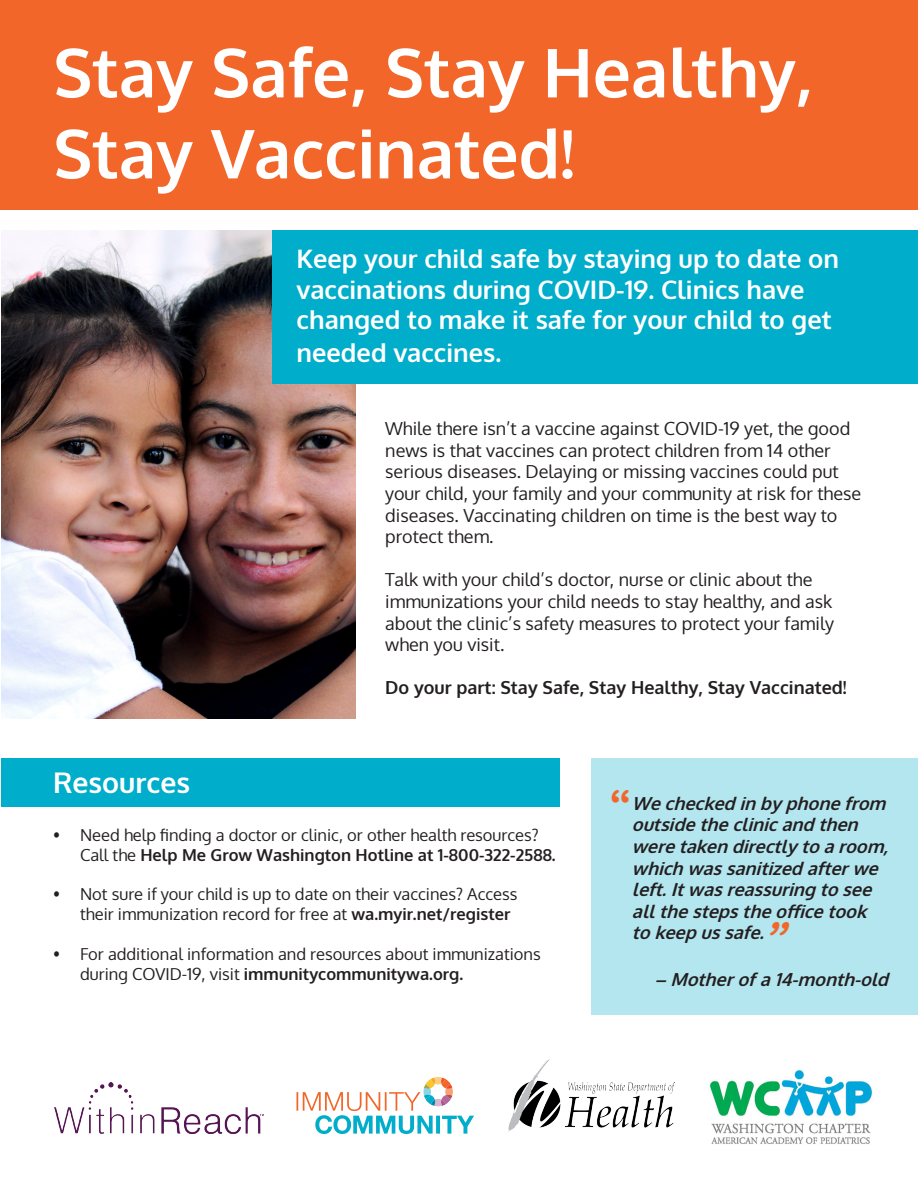
<style>
.page{position:relative;width:918px;height:1188px;background:#fff}
.page>*{position:absolute;margin:0;border:0;box-sizing:border-box;transform-origin:0 0}
.t1{font:700 67.5px/81px "Oxygen";color:#fff}
.t2{font:italic 45px "Arial Rounded MT Bold";color:#f2662a}
.t3{font:45px "Arial Rounded MT Bold";color:#f2662a}
.t4{font:700 28.5px "Oxygen";color:#fff}
.t5{font:700 25.5px/31.2px "Oxygen";color:#fff}
.t6{font:18px/21.6px "Oxygen";color:#231f20}
.t7{font:italic 700 18px/21.6px "Oxygen";color:#231f20}
.t8{font:700 18px "Oxygen";color:#231f20}
.t9{font:16.5px/19.8px "Oxygen";color:#231f20}
.s1{font-weight:700}
</style>
<div class="page">
<div style="left:0;top:0;width:918px;height:210px;background:#f2662a"></div>
<img style="left:1px;top:231px;width:354px;height:487px">
<div style="left:273px;top:231px;width:645px;height:153px;background:#00adca"></div>
<div style="left:591px;top:758px;width:327px;height:256px;background:#b3e6ef"></div>
<div style="left:1px;top:758px;width:559px;height:49px;background:#00adca"></div>
<img style="left:509px;top:1059px;width:166px;height:72px">
<svg style="left:296px;top:1077px;width:178px;height:57px"></svg>
<img style="left:709px;top:1070px;width:164px;height:74px">
<img style="left:54px;top:1082px;width:210px;height:52px">
<p class="t1" style="left:53px;top:34px;width:761px">Stay Safe, Stay Healthy,<br>Stay Vaccinated!</p>
<p class="t5" style="left:297px;top:244px;width:544px">Keep your child safe by staying up to date on vaccinations during COVID-19. Clinics have changed to make it safe for your child to get needed vaccines.</p>
<p class="t6" style="left:385px;top:418px;width:467px">While there isn’t a vaccine against COVID-19 yet, the good news is that vaccines can protect children from 14 other</p>
<p class="t6" style="left:385px;top:461px;width:455px">serious diseases. Delaying or missing vaccines could put</p>
<p class="t6" style="left:385px;top:483px;width:477px">your child, your family and your community at risk for these</p>
<p class="t6" style="left:385px;top:504px;width:454px">diseases. Vaccinating children on time is the best way to</p>
<p class="t6" style="left:385px;top:526px;width:110px">protect them.</p>
<p class="t6" style="left:385px;top:569px;width:429px">Talk with your child’s doctor, nurse or clinic about the</p>
<p class="t6" style="left:385px;top:591px;width:449px">immunizations your child needs to stay healthy, and ask</p>
<p class="t6" style="left:385px;top:612px;width:450px">about the clinic’s safety measures to protect your family</p>
<p class="t6" style="left:385px;top:634px;width:121px">when you visit.</p>
<p class="t8" style="left:385px;top:677px;width:463px">Do your part: Stay Safe, Stay Healthy, Stay Vaccinated!</p>
<p class="t4" style="left:53px;top:765px;width:139px">Resources</p>
<p class="t9" style="left:80px;top:825px;width:477px;text-indent:-27px">• Need help finding a doctor or clinic, or other health resources?<br>Call the <span class="s1">Help Me Grow Washington Hotline at 1-800-322-2588.</span></p>
<p class="t9" style="left:80px;top:885px;width:439px;text-indent:-27px">• Not sure if your child is up to date on their vaccines? Access their immunization record for free at <span class="s1">wa.myir.net/register</span></p>
<p class="t9" style="left:80px;top:944px;width:462px;text-indent:-27px">• For additional information and resources about immunizations during COVID-19, visit <span class="s1">immunitycommunitywa.org.</span></p>
<p class="t3" style="left:610px;top:781px;width:22px">“</p>
<p class="t7" style="left:632px;top:793px;width:264px">Wecheckedinbyphonefrom outsidetheclinicandthen weretakendirectlytoaroom, whichwassanitizedafterwe left.Itwasreassuringtosee allthestepstheofficetook tokeepussafe.</p>
<p class="t7" style="left:655px;top:969px;width:241px">–Motherofa14-month-old</p>
<p class="t2" style="left:763px;top:912px;width:36px">”</p>
</div>
